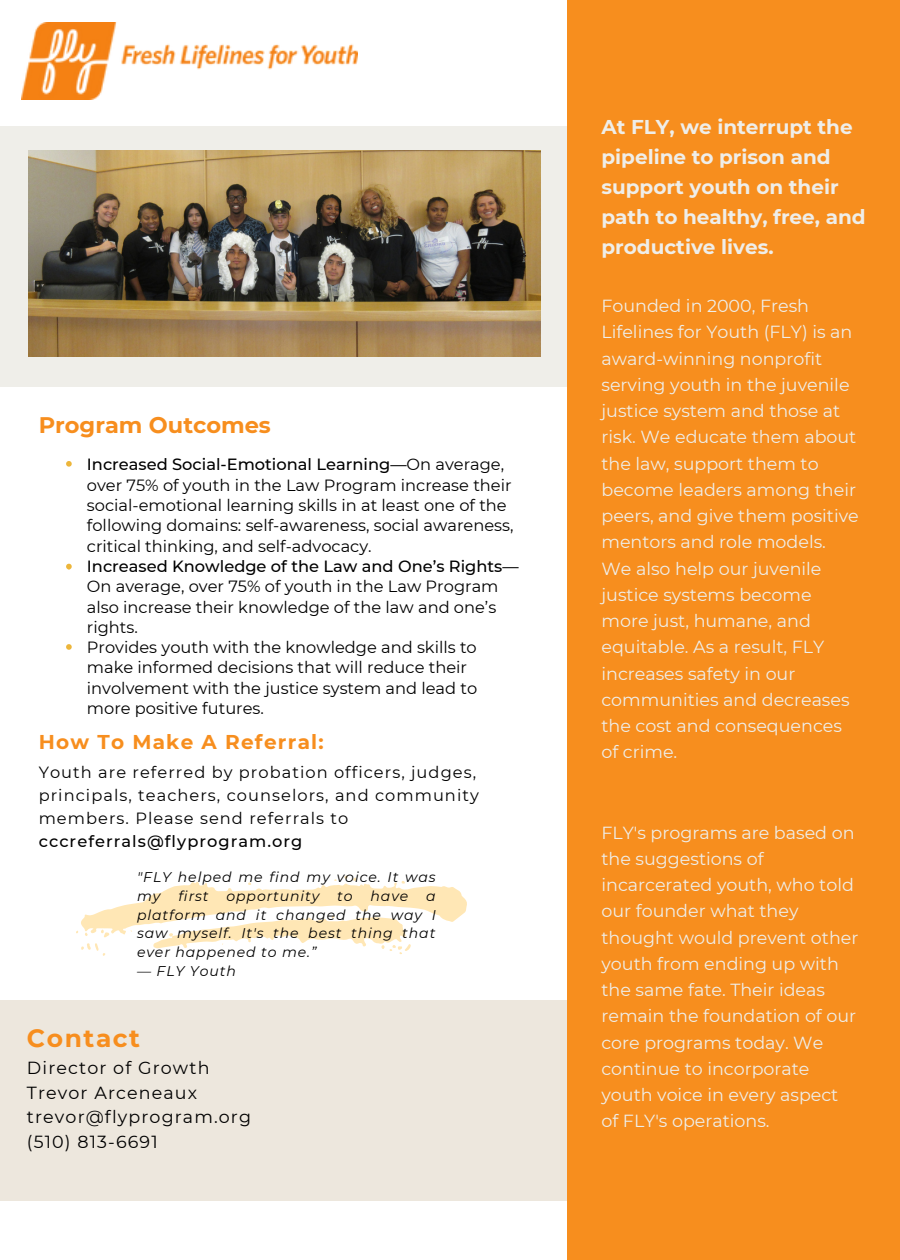
<style>
.page{position:relative;width:900px;height:1260px;background:#fff}
.page>*{position:absolute;margin:0;border:0;box-sizing:border-box;transform-origin:0 0}
.t1{font:700 25px "Montserrat";letter-spacing:.065em;color:#f78e1e}
.t2{font:700 22.5px "Montserrat";color:#f78e1e}
.t3{font:700 20px/30px "Montserrat";color:#efeee9}
.t4{font:700 20px "Montserrat";letter-spacing:.065em;color:#f78e1e}
.t5{font:17.5px/26.2px "Montserrat";color:#efeee9}
.t6{font:17.5px/24.5px "Montserrat";letter-spacing:.065em;color:#000}
.t7{font:16.25px/20.2px "Montserrat";color:#000}
.t8{font:16.25px/23px "Montserrat";letter-spacing:.065em;color:#000}
.t9{font:500 16.25px "Montserrat";color:#000}
.t10{font:500 16.25px "Montserrat";letter-spacing:.065em;color:#000}
.t11{font:italic 14px/18.8px "Montserrat";letter-spacing:.065em;color:#000}
.s1{font-weight:500}
</style>
<div class="page">
<div style="left:0;top:126px;width:900px;height:261px;background:#efeee9"></div>
<img style="left:29px;top:151px;width:512px;height:206px">
<svg style="left:76px;top:875px;width:391px;height:81px"></svg>
<svg style="left:66px;top:461px;width:6px;height:6px"></svg>
<svg style="left:66px;top:564px;width:6px;height:5px"></svg>
<svg style="left:66px;top:644px;width:6px;height:6px"></svg>
<div style="left:0;top:1000px;width:900px;height:200px;background:#ede7dd"></div>
<div style="left:567px;top:0;width:333px;height:1260px;background:#f78e1e"></div>
<img style="left:22px;top:23px;width:335px;height:77px">
<p class="t2" style="left:39px;top:411px;width:234px">Program Outcomes</p>
<p class="t7" style="left:87px;top:454px;width:428px"><span class="s1">Increased Social-Emotional Learning—</span>On average, over 75% of youth in the Law Program increase their social-emotional learning skills in at least one of the following domains: self-awareness, social awareness, critical thinking, and self-advocacy.</p>
<p class="t9" style="left:87px;top:556px;width:433px">Increased Knowledge of the Law and One’s Rights—</p>
<p class="t7" style="left:87px;top:576px;width:413px">On average, over 75% of youth in the Law Program also increase their knowledge of the law and one’s rights.<br>Provides youth with the knowledge and skills to make informed decisions that will reduce their involvement with the justice system and lead to more positive futures.</p>
<p class="t4" style="left:39px;top:729px;width:287px">How To Make A Referral:</p>
<p class="t8" style="left:39px;top:761px;width:442px">Youth are referred by probation officers, judges, principals, teachers, counselors, and community members. Please send referrals to</p>
<p class="t10" style="left:39px;top:832px;width:265px">cccreferrals@flyprogram.org</p>
<p class="t11" style="left:137px;top:868px;width:300px">"FLY helped me find my voice. It was my</p>
<p class="t11" style="left:178px;top:887px;width:32px">first</p>
<p class="t11" style="left:227px;top:887px;width:94px">opportunity</p>
<p class="t11" style="left:337px;top:887px;width:17px">to</p>
<p class="t11" style="left:371px;top:887px;width:39px">have</p>
<p class="t11" style="left:137px;top:887px;width:301px;text-align:justify;text-indent:289px">a platform and it changed the way I saw myself. It's the best thing that ever happened to me.”</p>
<p class="t11" style="left:137px;top:962px;width:100px">— FLY Youth</p>
<h1 class="t1" style="left:27px;top:1023px;width:115px">Contact</h1>
<p class="t6" style="left:27px;top:1056px;width:226px">Director of Growth<br>Trevor Arceneaux trevor@flyprogram.org (510) 813-6691</p>
<p class="t3" style="left:601px;top:112px;width:266px">At FLY, we interrupt the pipeline to prison and support youth on their path to healthy, free, and productive lives.</p>
<p class="t5" style="left:601px;top:293px;width:259px">Founded in 2000, Fresh<br>Lifelines for Youth (FLY) is an award-winning nonprofit serving youth in the juvenile justice system and those at risk. We educate them about the law, support them to become leaders among their peers, and give them positive mentors and role models.<br>We also help our juvenile justice systems become more just, humane, and equitable. As a result, FLY increases safety in our communities and decreases the cost and consequences of crime.</p>
<p class="t5" style="left:601px;top:819px;width:258px">FLY's programs are based on the suggestions of incarcerated youth, who told our founder what they thought would prevent other youth from ending up with the same fate. Their ideas remain the foundation of our core programs today. We continue to incorporate youth voice in every aspect of FLY's operations.</p>
</div>
